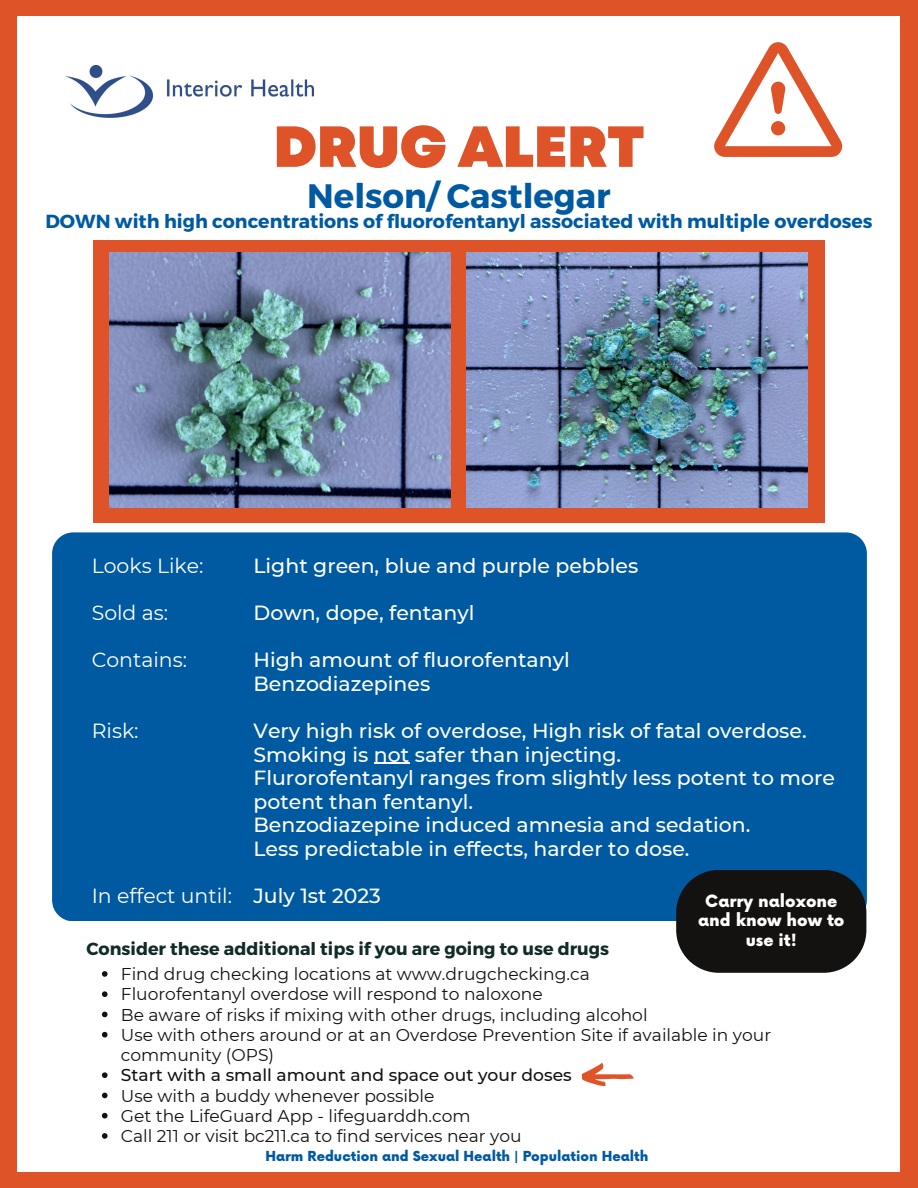
<style>
.page{position:relative;width:918px;height:1188px;background:#de5428}
.page>*{position:absolute;margin:0;border:0;box-sizing:border-box;transform-origin:0 0}
.t1{font:900 57.75px "Mont";color:#de5428}
.t2{font:700 33.9px "Montserrat";color:#005aa2}
.t3{font:500 20.4px/23.7px "Montserrat";color:#fff}
.t4{font:20.4px "Montserrat";color:#fff}
.t5{font:700 18.9px "Montserrat";color:#005aa2}
.t6{font:700 17.55px "Montserrat";color:#102b28}
.t7{font:17.1px/20.2px "Montserrat";color:#131210}
.t8{font:500 17.1px "Montserrat";color:#131210}
.t9{font:900 16.5px/19.4px "Now";color:#fff;text-align:center}
.t10{font:900 13.5px "Now";color:#005aa2}
</style>
<div class="page">
<div style="left:18px;top:17px;width:882px;height:1154px;background:#fff"></div>
<svg style="left:714px;top:42px;width:128px;height:115px"></svg>
<img style="left:66px;top:66px;width:247px;height:52px">
<div style="left:52px;top:532px;width:815px;height:389px;background:#005aa2;border-radius:21px"></div>
<hr style="left:374px;top:763px;width:35px;height:1px;background:#fff">
<svg style="left:676px;top:870px;width:190px;height:102px;background:#1b1d1e"></svg>
<div style="left:93px;top:240px;width:732px;height:282px;background:#de5428"></div>
<img style="left:110px;top:252px;width:341px;height:256px">
<img style="left:467px;top:253px;width:340px;height:255px">
<svg style="left:581px;top:1063px;width:53px;height:24px"></svg>
<svg style="left:102px;top:971px;width:6px;height:6px"></svg>
<svg style="left:102px;top:991px;width:6px;height:6px"></svg>
<svg style="left:102px;top:1012px;width:6px;height:5px"></svg>
<svg style="left:102px;top:1032px;width:6px;height:6px"></svg>
<svg style="left:102px;top:1072px;width:6px;height:6px"></svg>
<svg style="left:102px;top:1093px;width:6px;height:5px"></svg>
<svg style="left:102px;top:1113px;width:6px;height:6px"></svg>
<svg style="left:102px;top:1133px;width:6px;height:6px"></svg>
<p class="t1" style="left:274px;top:125px;width:372px">DRUG ALERT</p>
<p class="t2" style="left:307px;top:174px;width:305px">Nelson/ Castlegar</p>
<p class="t5" style="left:45px;top:209px;width:829px">DOWN with high concentrations of fluorofentanyl associated with multiple overdoses</p>
<p class="t3" style="left:254px;top:553px;width:386px">Light green, blue and purple pebbles</p>
<p class="t3" style="left:254px;top:601px;width:223px">Down, dope, fentanyl</p>
<p class="t3" style="left:254px;top:648px;width:318px">High amount of fluorofentanyl</p>
<p class="t3" style="left:254px;top:672px;width:178px">Benzodiazepines</p>
<p class="t3" style="left:254px;top:719px;width:555px">Very high risk of overdose, High risk of fatal overdose.</p>
<p class="t3" style="left:254px;top:742px;width:369px">Smoking is not safer than injecting.</p>
<p class="t3" style="left:254px;top:766px;width:583px">Flurorofentanyl ranges from slightly less potent to more potent than fentanyl.</p>
<p class="t3" style="left:254px;top:813px;width:498px">Benzodiazepine induced amnesia and sedation.</p>
<p class="t3" style="left:254px;top:837px;width:437px">Less predictable in effects, harder to dose.</p>
<p class="t3" style="left:254px;top:884px;width:129px">July 1st 2023</p>
<p class="t4" style="left:92px;top:553px;width:113px">Looks Like:</p>
<p class="t4" style="left:92px;top:600px;width:78px">Sold as:</p>
<p class="t4" style="left:92px;top:647px;width:97px">Contains:</p>
<p class="t4" style="left:92px;top:718px;width:48px">Risk:</p>
<p class="t4" style="left:92px;top:884px;width:142px">In effect until:</p>
<p class="t9" style="left:698px;top:892px;width:148px">Carry naloxone and know how to use it!</p>
<p class="t6" style="left:86px;top:937px;width:524px">Consider these additional tips if you are going to use drugs</p>
<p class="t7" style="left:121px;top:964px;width:471px">Find drug checking locations at www.drugchecking.ca</p>
<p class="t7" style="left:121px;top:984px;width:423px">Fluorofentanyl overdose will respond to naloxone</p>
<p class="t7" style="left:121px;top:1004px;width:528px">Be aware of risks if mixing with other drugs, including alcohol</p>
<p class="t7" style="left:121px;top:1025px;width:652px">Use with others around or at an Overdose Prevention Site if available in your community (OPS)</p>
<p class="t8" style="left:121px;top:1065px;width:452px">Start with a small amount and space out your doses</p>
<p class="t7" style="left:121px;top:1085px;width:315px">Use with a buddy whenever possible</p>
<p class="t7" style="left:121px;top:1106px;width:351px">Get the LifeGuard App - lifeguarddh.com</p>
<p class="t7" style="left:121px;top:1126px;width:402px">Call 211 or visit bc211.ca to find services near you</p>
<p class="t10" style="left:265px;top:1149px;width:384px">Harm Reduction and Sexual Health | Population Health</p>
</div>
